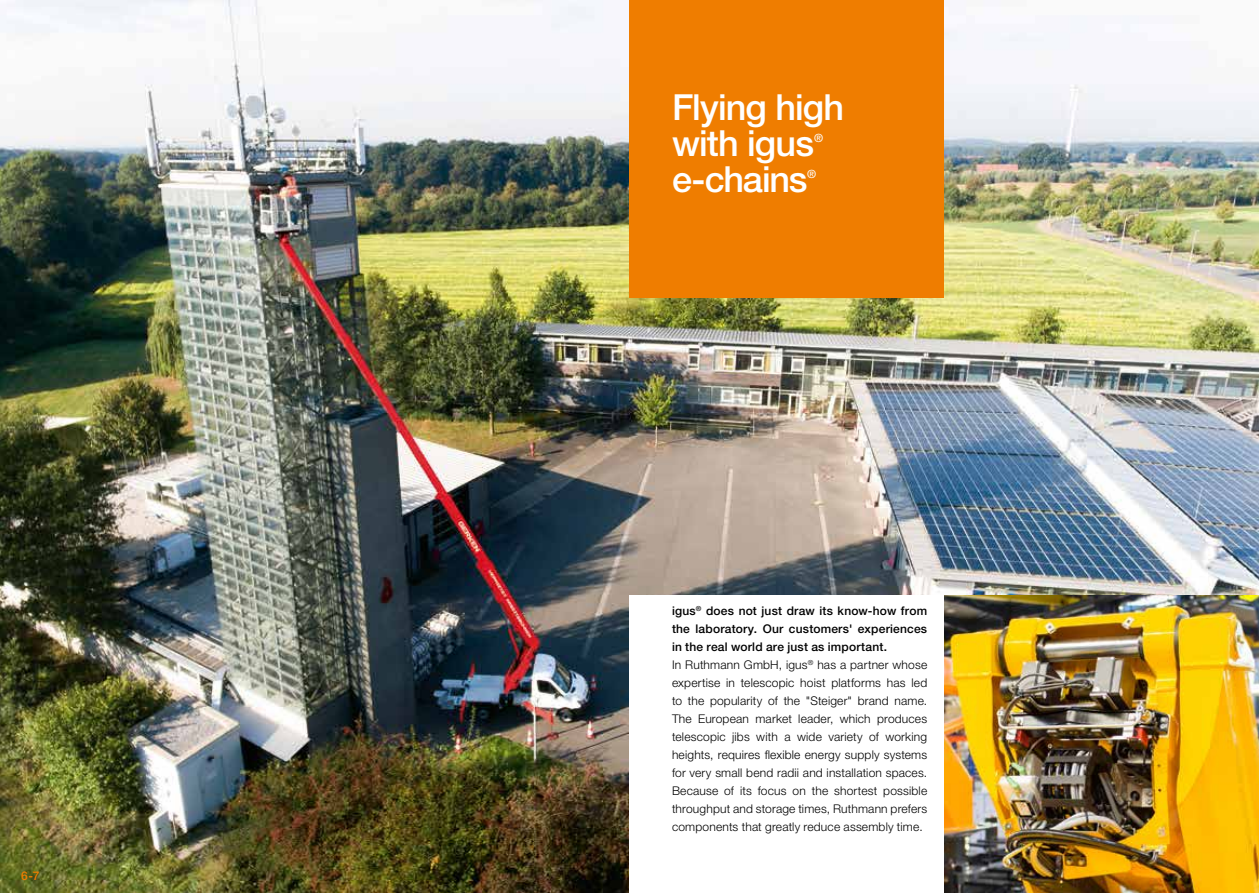
<style>
.page{position:relative;width:1259px;height:893px;background:#fff}
.page>*{position:absolute;margin:0;border:0;box-sizing:border-box;transform-origin:0 0}
.t1{font:500 36px/36px "Helvetica Neue LTW1 G";letter-spacing:-.025em;color:#fff}
.t2{font:300 12px/18px "Helvetica Neue LTW1 G";letter-spacing:.015em;color:#000}
.t3{font:500 12px "Helvetica Neue LTW1 G";color:#ef7d00}
.t4{font:500 11.4px "Helvetica Neue LTW1 G";color:#fff}
.s1{font-weight:500}
</style>
<div class="page">
<img style="left:0;top:0;width:1259px;height:893px">
<div style="left:629px;top:595px;width:315px;height:298px;background:#fff"></div>
<div style="left:629px;top:0;width:315px;height:298px;background:#ef7d00"></div>
<img style="left:944px;top:595px;width:315px;height:298px">
<p class="t3" style="left:21px;top:869px;width:20px">6-7</p>
<h1 class="t1" style="left:672px;top:89px;width:174px">Flying high with igus</h1>
<p class="t4" style="left:814px;top:131px;width:11px">®</p>
<h1 class="t1" style="left:672px;top:161px;width:137px">e-chains</h1>
<p class="t4" style="left:807px;top:167px;width:11px">®</p>
<p class="t2" style="left:672px;top:602px;width:257px"><span class="s1">igus</span><sup>®</sup> <span class="s1">does not just draw its know-how from the laboratory. Our customers' experiences in the real world are just as important.<br></span>In Ruthmann GmbH, igus<sup>®</sup> has a partner whose expertise in telescopic hoist platforms has led to the popularity of the "Steiger" brand name.<br>The European market leader, which produces telescopic jibs with a wide variety of working heights, requires flexible energy supply systems for very small bend radii and installation spaces.<br>Because of its focus on the shortest possible throughput and storage times, Ruthmann prefers components that greatly reduce assembly time.</p>
</div>
